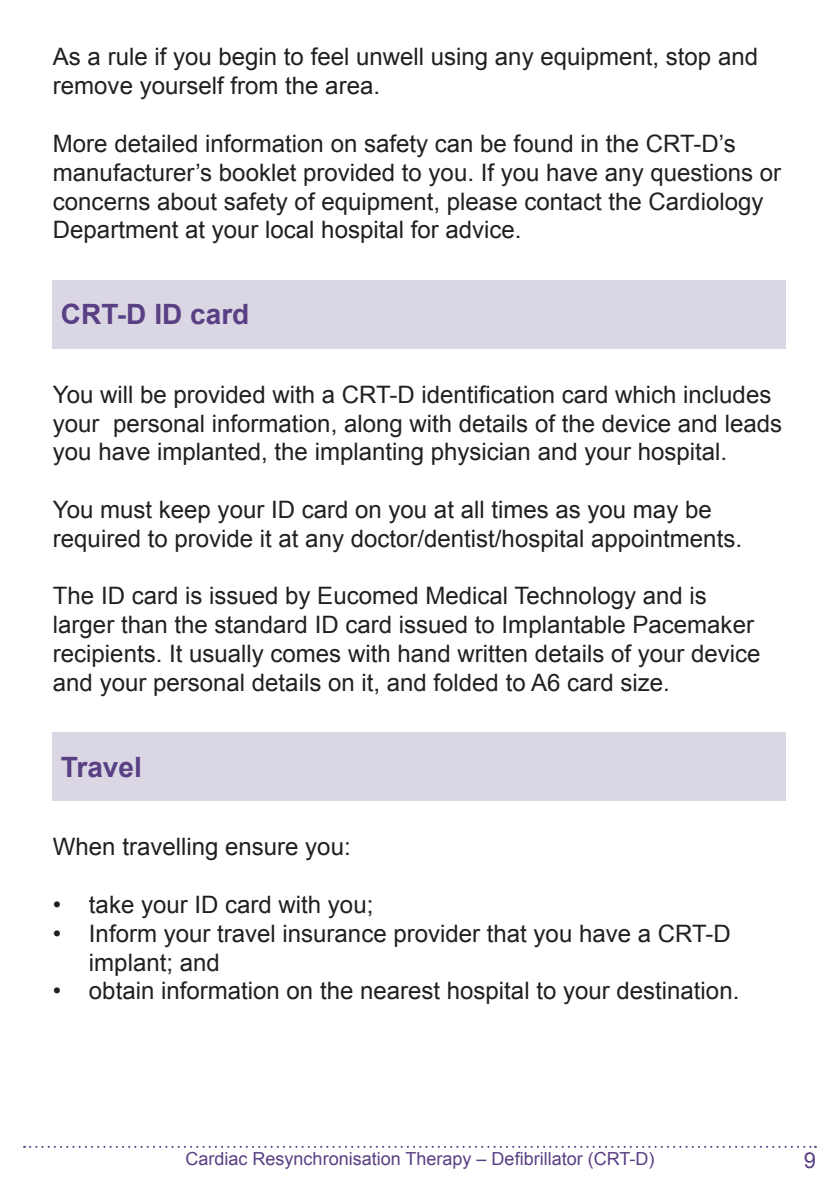
<style>
.page{position:relative;width:840px;height:1191px;background:#fff}
.page>*{position:absolute;margin:0;border:0;box-sizing:border-box;transform-origin:0 0}
.t1{font:700 28px "Arial";color:#593f84}
.t2{font:24px/28.8px "Arial";color:#231f20}
.t3{font:22px "Arial";color:#593f84}
.t4{font:18px "Arial";color:#593f84}
</style>
<div class="page">
<svg style="left:24px;top:1145px;width:791px;height:2px"></svg>
<div style="left:53px;top:280px;width:732px;height:68px;background:#dbd6e4"></div>
<div style="left:53px;top:732px;width:732px;height:69px;background:#dbd6e4"></div>
<p class="t2" style="left:53px;top:43px;width:706px">As a rule if you begin to feel unwell using any equipment, stop and remove yourself from the area.</p>
<p class="t2" style="left:53px;top:129px;width:729px">More detailed information on safety can be found in the CRT-D’s manufacturer’s booklet provided to you. If you have any questions or concerns about safety of equipment, please contact the Cardiology Department at your local hospital for advice.</p>
<p class="t1" style="left:61px;top:296px;width:190px">CRT-D ID card</p>
<p class="t2" style="left:53px;top:380px;width:730px">You will be provided with a CRT-D identification card which includes your personal information, along with details of the device and leads you have implanted, the implanting physician and your hospital.</p>
<p class="t2" style="left:53px;top:495px;width:690px">You must keep your ID card on you at all times as you may be required to provide it at any doctor/dentist/hospital appointments.</p>
<p class="t2" style="left:53px;top:582px;width:708px">The ID card is issued by Eucomed Medical Technology and is larger than the standard ID card issued to Implantable Pacemaker recipients. It usually comes with hand written details of your device and your personal details on it, and folded to A6 card size.</p>
<p class="t1" style="left:61px;top:748px;width:82px">Travel</p>
<p class="t2" style="left:53px;top:832px;width:299px">When travelling ensure you:</p>
<p class="t2" style="left:53px;top:890px;width:322px">• take your ID card with you;</p>
<p class="t2" style="left:89px;top:919px;width:643px;text-indent:-36px">• Inform your travel insurance provider that you have a CRT-D implant; and</p>
<p class="t2" style="left:53px;top:976px;width:687px">• obtain information on the nearest hospital to your destination.</p>
<p class="t4" style="left:185px;top:1146px;width:470px">Cardiac Resynchronisation Therapy – Defibrillator (CRT-D)</p>
<p class="t3" style="left:803px;top:1145px;width:14px">9</p>
</div>
